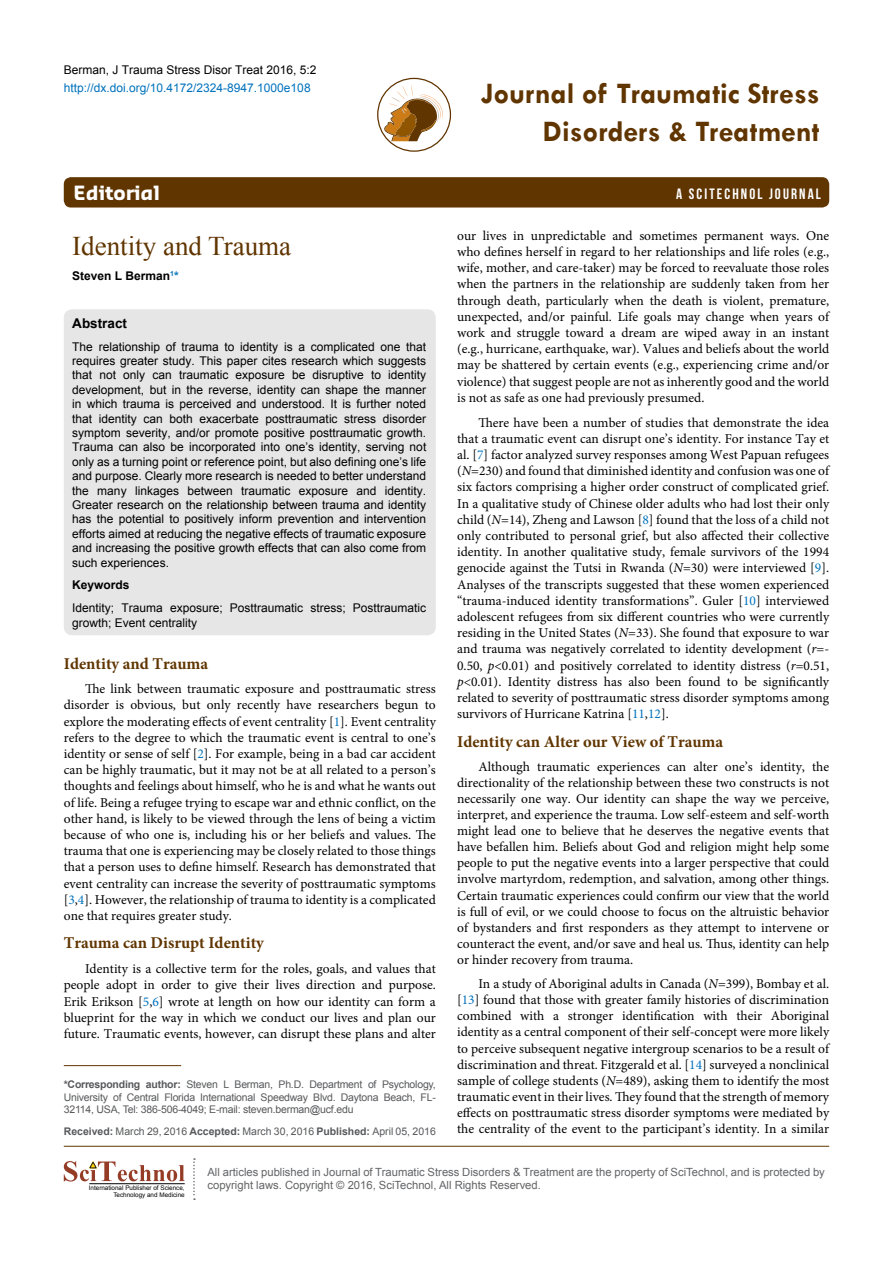
<style>
.page{position:relative;width:893px;height:1263px;background:#fff}
.page>*{position:absolute;margin:0;border:0;box-sizing:border-box;transform-origin:0 0}
.t1{font:700 30px/37.5px "Tw Cen";color:#603500;text-align:right}
.t2{font:27px "Times New Roman";color:#603500}
.t3{font:700 19.2px "Sansa";color:#fff}
.t4{font:700 16.5px "Minion Pro";color:#603500}
.t5{font:15px "Bebas Neue";letter-spacing:.14em;color:#fff}
.t6{font:13.5px/16.2px "Minion Pro";color:#000;text-align:justify}
.t7{font:700 13.5px "Arial";color:#000}
.t8{font:12px/14.4px "Arial";color:#000;text-align:justify}
.t9{font:12px "Arial";color:#0072bc}
.t10{font:700 12px "Arial";color:#000}
.t11{font:11.25px/13.5px "Arial";color:#636466}
.t12{font:10.5px/12.6px "Arial";letter-spacing:-.02em;color:#58595b;text-align:justify}
.t13{font:10.5px "Arial";color:#58595b}
.t14{font:6.3px/7.6px "Arial";color:#000;text-align:right}
.s1{color:#0072bc}
.s2{font-weight:700}
.s3{font-style:italic}
</style>
<div class="page">
<div style="left:64px;top:177px;width:765px;height:30px;background:#603500;border-radius:7px"></div>
<hr style="left:64px;top:1146px;width:765px;height:1px;background:#603500">
<svg style="left:193px;top:1158px;width:2px;height:42px"></svg>
<svg style="left:64px;top:1161px;width:121px;height:20px"></svg>
<hr style="left:89px;top:1183px;width:96px;height:1px;background:#000">
<svg style="left:384px;top:85px;width:60px;height:56px"></svg>
<div style="left:377px;top:78px;width:74px;height:74px;border:1px solid #603500;border-radius:50%"></div>
<div style="left:64px;top:309px;width:372px;height:326px;background:#e6e6e6;border-radius:9px"></div>
<hr style="left:64px;top:1065px;width:117px;height:1px;background:#603500">
<p class="t8" style="left:64px;top:62px;width:254px">Berman, J Trauma Stress Disor Treat 2016, 5:2</p>
<p class="t9" style="left:64px;top:80px;width:248px">http://dx.doi.org/10.4172/2324-8947.1000e108</p>
<h1 class="t1" style="left:481px;top:74px;width:340px">Journal of Traumatic Stress<br>Disorders &amp; Treatment</h1>
<h3 class="t3" style="left:74px;top:181px;width:88px">Editorial</h3>
<p class="t5" style="left:676px;top:186px;width:146px">A SCITECHNOL JOURNAL</p>
<h2 class="t2" style="left:72px;top:228px;width:220px">Identity and Trauma</h2>
<p class="t10" style="left:72px;top:267px;width:108px">Steven L Berman<sup>1</sup><span class="s1">*</span></p>
<p class="t7" style="left:72px;top:314px;width:56px">Abstract</p>
<p class="t8" style="left:72px;top:339px;width:356px">The relationship of trauma to identity is a complicated one that requires greater study. This paper cites research which suggests that not only can traumatic exposure be disruptive to identity development, but in the reverse, identity can shape the manner in which trauma is perceived and understood. It is further noted that identity can both exacerbate posttraumatic stress disorder symptom severity, and/or promote positive posttraumatic growth.<br>Trauma can also be incorporated into one’s identity, serving not only as a turning point or reference point, but also defining one’s life and purpose. Clearly more research is needed to better understand the many linkages between traumatic exposure and identity.<br>Greater research on the relationship between trauma and identity has the potential to positively inform prevention and intervention efforts aimed at reducing the negative effects of traumatic exposure and increasing the positive growth effects that can also come from such experiences.</p>
<p class="t10" style="left:72px;top:577px;width:59px">Keywords</p>
<p class="t8" style="left:72px;top:601px;width:355px">Identity; Trauma exposure; Posttraumatic stress; Posttraumatic growth; Event centrality</p>
<p class="t4" style="left:64px;top:652px;width:146px">Identity and Trauma</p>
<p class="t6" style="left:64px;top:681px;width:374px;text-indent:21px">The link between traumatic exposure and posttraumatic stress disorder is obvious, but only recently have researchers begun to explore the moderating effects of event centrality [<span class="s1">1</span>]. Event centrality refers to the degree to which the traumatic event is central to one’s identity or sense of self [<span class="s1">2</span>]. For example, being in a bad car accident can be highly traumatic, but it may not be at all related to a person’s thoughts and feelings about himself, who he is and what he wants out of life. Being a refugee trying to escape war and ethnic conflict, on the other hand, is likely to be viewed through the lens of being a victim because of who one is, including his or her beliefs and values. The trauma that one is experiencing may be closely related to those things that a person uses to define himself. Research has demonstrated that event centrality can increase the severity of posttraumatic symptoms [<span class="s1">3</span>,<span class="s1">4</span>]. However, the relationship of trauma to identity is a complicated one that requires greater study.</p>
<p class="t4" style="left:64px;top:931px;width:202px">Trauma can Disrupt Identity</p>
<p class="t6" style="left:64px;top:961px;width:374px;text-indent:21px">Identity is a collective term for the roles, goals, and values that people adopt in order to give their lives direction and purpose.<br>Erik Erikson [<span class="s1">5</span>,<span class="s1">6</span>] wrote at length on how our identity can form a blueprint for the way in which we conduct our lives and plan our future. Traumatic events, however, can disrupt these plans and alter</p>
<p class="t12" style="left:64px;top:1078px;width:374px"><span class="s2">*Corresponding author:</span> Steven L Berman, Ph.D. Department of Psychology, University of Central Florida International Speedway Blvd. Daytona Beach, FL-32114, USA, Tel: 386-506-4049; E-mail: steven.berman@ucf.edu</p>
<p class="t13" style="left:64px;top:1125px;width:374px"><span class="s2">Received:</span> March 29, 2016 <span class="s2">Accepted:</span> March 30, 2016 <span class="s2">Published:</span> April 05, 2016</p>
<p class="t6" style="left:457px;top:228px;width:374px">our lives in unpredictable and sometimes permanent ways. One who defines herself in regard to her relationships and life roles (e.g., wife, mother, and care-taker) may be forced to reevaluate those roles when the partners in the relationship are suddenly taken from her through death, particularly when the death is violent, premature, unexpected, and/or painful. Life goals may change when years of work and struggle toward a dream are wiped away in an instant (e.g., hurricane, earthquake, war). Values and beliefs about the world may be shattered by certain events (e.g., experiencing crime and/or violence) that suggest people are not as inherently good and the world is not as safe as one had previously presumed.</p>
<p class="t6" style="left:457px;top:414px;width:374px;text-indent:21px">There have been a number of studies that demonstrate the idea that a traumatic event can disrupt one’s identity. For instance Tay et al. [<span class="s1">7</span>] factor analyzed survey responses among West Papuan refugees (<span class="s3">N</span>=230) and found that diminished identity and confusion was one of six factors comprising a higher order construct of complicated grief.<br>In a qualitative study of Chinese older adults who had lost their only child (<span class="s3">N</span>=14), Zheng and Lawson [<span class="s1">8</span>] found that the loss of a child not only contributed to personal grief, but also affected their collective identity. In another qualitative study, female survivors of the 1994 genocide against the Tutsi in Rwanda (<span class="s3">N</span>=30) were interviewed [<span class="s1">9</span>].<br>Analyses of the transcripts suggested that these women experienced “trauma-induced identity transformations”. Guler [<span class="s1">10</span>] interviewed adolescent refugees from six different countries who were currently residing in the United States (<span class="s3">N</span>=33). She found that exposure to war and trauma was negatively correlated to identity development (<span class="s3">r</span>=- 0.50, <span class="s3">p</span>&lt;0.01) and positively correlated to identity distress (<span class="s3">r</span>=0.51, <span class="s3">p</span>&lt;0.01). Identity distress has also been found to be significantly related to severity of posttraumatic stress disorder symptoms among survivors of Hurricane Katrina [<span class="s1">11</span>,<span class="s1">12</span>].</p>
<p class="t4" style="left:457px;top:730px;width:268px">Identity can Alter our View of Trauma</p>
<p class="t6" style="left:457px;top:759px;width:374px;text-indent:21px">Although traumatic experiences can alter one’s identity, the directionality of the relationship between these two constructs is not necessarily one way. Our identity can shape the way we perceive, interpret, and experience the trauma. Low self-esteem and self-worth might lead one to believe that he deserves the negative events that have befallen him. Beliefs about God and religion might help some people to put the negative events into a larger perspective that could involve martyrdom, redemption, and salvation, among other things.<br>Certain traumatic experiences could confirm our view that the world is full of evil, or we could choose to focus on the altruistic behavior of bystanders and first responders as they attempt to intervene or counteract the event, and/or save and heal us. Thus, identity can help or hinder recovery from trauma.</p>
<p class="t6" style="left:457px;top:976px;width:374px;text-indent:21px">In a study of Aboriginal adults in Canada (<span class="s3">N</span>=399), Bombay et al. [<span class="s1">13</span>] found that those with greater family histories of discrimination combined with a stronger identification with their Aboriginal identity as a central component of their self-concept were more likely to perceive subsequent negative intergroup scenarios to be a result of discrimination and threat. Fitzgerald et al. [<span class="s1">14</span>] surveyed a nonclinical sample of college students (<span class="s3">N</span>=489), asking them to identify the most traumatic event in their lives. They found that the strength of memory effects on posttraumatic stress disorder symptoms were mediated by the centrality of the event to the participant’s identity. In a similar</p>
<p class="t14" style="left:89px;top:1184px;width:97px">International Publisher of Science,<br>Technology and Medicine</p>
<p class="t11" style="left:207px;top:1165px;width:619px">All articles published in Journal of Traumatic Stress Disorders &amp; Treatment are the property of SciTechnol, and is protected by copyright laws. Copyright © 2016, SciTechnol, All Rights Reserved.</p>
</div>
